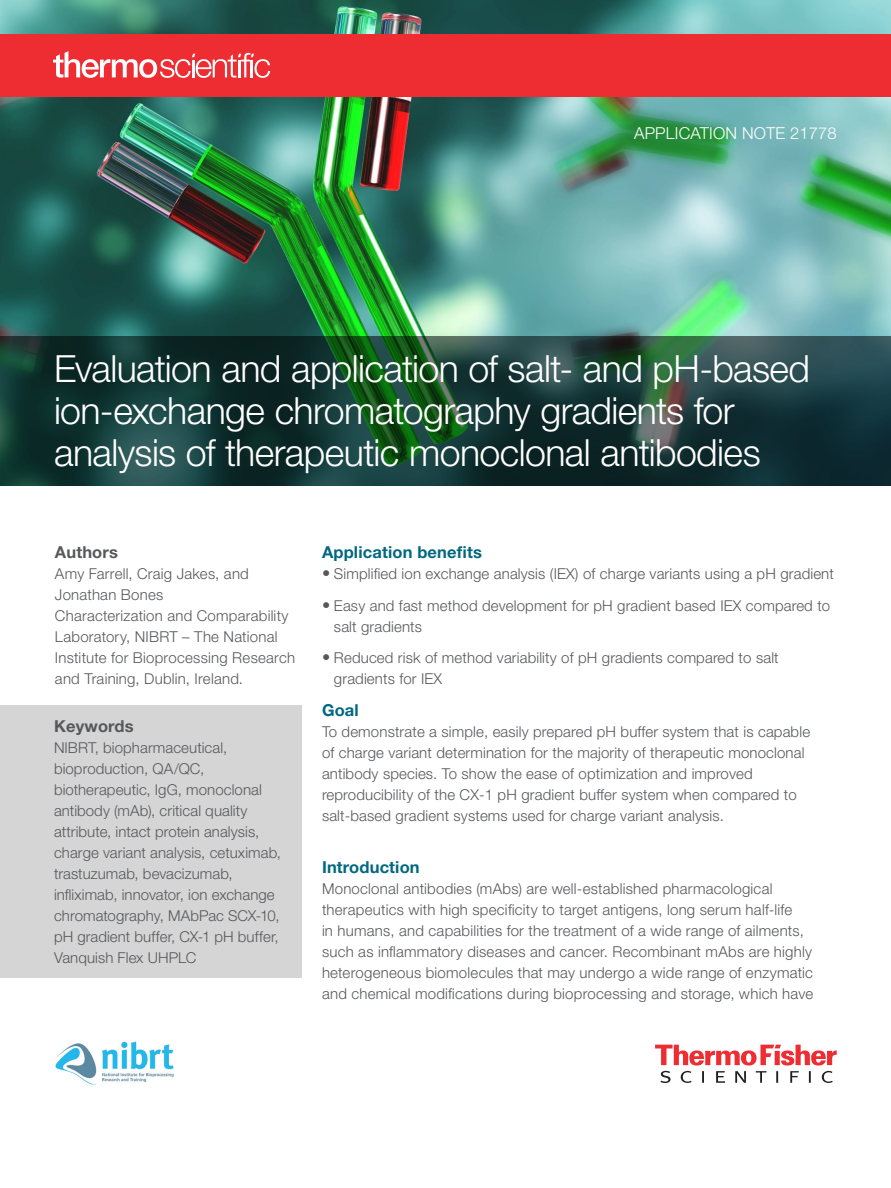
<style>
.page{position:relative;width:891px;height:1188px;background:#fff}
.page>*{position:absolute;margin:0;border:0;box-sizing:border-box;transform-origin:0 0}
.t1{font:300 37.5px/42px "Helvetica Neue LT Std";letter-spacing:-.015em;color:#fff}
.t2{font:700 16.5px "Helvetica Neue LT Std";letter-spacing:.01em;color:#00687f}
.t3{font:300 16.5px "Helvetica Neue LT Std";letter-spacing:.01em;color:#fff}
.t4{font:700 16.5px "Helvetica Neue LT Std";letter-spacing:.01em;color:#57585a}
.t5{font:300 15px/21px "Helvetica Neue LT Std";letter-spacing:.01em;color:#57585a}
.s1{font-weight:700;font-size:16.5px}
</style>
<div class="page">
<svg style="left:655px;top:1045px;width:182px;height:38px"></svg>
<img style="left:0;top:0;width:891px;height:337px">
<div style="left:0;top:705px;width:302px;height:273px;background:#d5d5d6"></div>
<img style="left:55px;top:1041px;width:119px;height:44px">
<div style="left:0;top:34px;width:891px;height:63px;background:#ee2d33"></div>
<svg style="left:53px;top:51px;width:217px;height:27px"></svg>
<svg style="left:0;top:337px;width:891px;height:149px;background:#173b35"></svg>
<p class="t3" style="left:634px;top:123px;width:204px">APPLICATION NOTE 21778</p>
<h1 class="t1" style="left:54px;top:347px;width:758px">Evaluation and application of salt- and pH-based ion-exchange chromatography gradients for analysis of therapeutic monoclonal antibodies</h1>
<p class="t4" style="left:55px;top:542px;width:65px">Authors</p>
<p class="t5" style="left:55px;top:563px;width:242px">Amy Farrell, Craig Jakes, and<br>Jonathan Bones<br>Characterization and Comparability<br>Laboratory, NIBRT – The National<br>Institute for Bioprocessing Research and Training, Dublin, Ireland.</p>
<p class="t4" style="left:54px;top:716px;width:81px">Keywords</p>
<p class="t5" style="left:54px;top:737px;width:229px">NIBRT, biopharmaceutical, bioproduction, QA/QC, biotherapeutic, IgG, monoclonal antibody (mAb), critical quality attribute, intact protein analysis, charge variant analysis, cetuximab, trastuzumab, bevacizumab, infliximab, innovator, ion exchange chromatography, MAbPac SCX-10, pH gradient buffer, CX-1 pH buffer,<br>Vanquish Flex UHPLC</p>
<p class="t2" style="left:322px;top:542px;width:161px">Application benefits</p>
<p class="t5" style="left:322px;top:563px;width:513px"><span class="s1">•</span> Simplified ion exchange analysis (IEX) of charge variants using a pH gradient</p>
<p class="t5" style="left:334px;top:595px;width:498px;text-indent:-12px"><span class="s1">•</span> Easy and fast method development for pH gradient based IEX compared to salt gradients</p>
<p class="t5" style="left:334px;top:647px;width:446px;text-indent:-12px"><span class="s1">•</span> Reduced risk of method variability of pH gradients compared to salt gradients for IEX</p>
<p class="t2" style="left:322px;top:700px;width:38px">Goal</p>
<p class="t5" style="left:322px;top:721px;width:490px">To demonstrate a simple, easily prepared pH buffer system that is capable of charge variant determination for the majority of therapeutic monoclonal antibody species. To show the ease of optimization and improved reproducibility of the CX-1 pH gradient buffer system when compared to salt-based gradient systems used for charge variant analysis.</p>
<p class="t2" style="left:322px;top:857px;width:99px">Introduction</p>
<p class="t5" style="left:322px;top:878px;width:493px">Monoclonal antibodies (mAbs) are well-established pharmacological therapeutics with high specificity to target antigens, long serum half-life<br>in humans, and capabilities for the treatment of a wide range of ailments, such as inflammatory diseases and cancer. Recombinant mAbs are highly heterogeneous biomolecules that may undergo a wide range of enzymatic and chemical modifications during bioprocessing and storage, which have</p>
</div>
